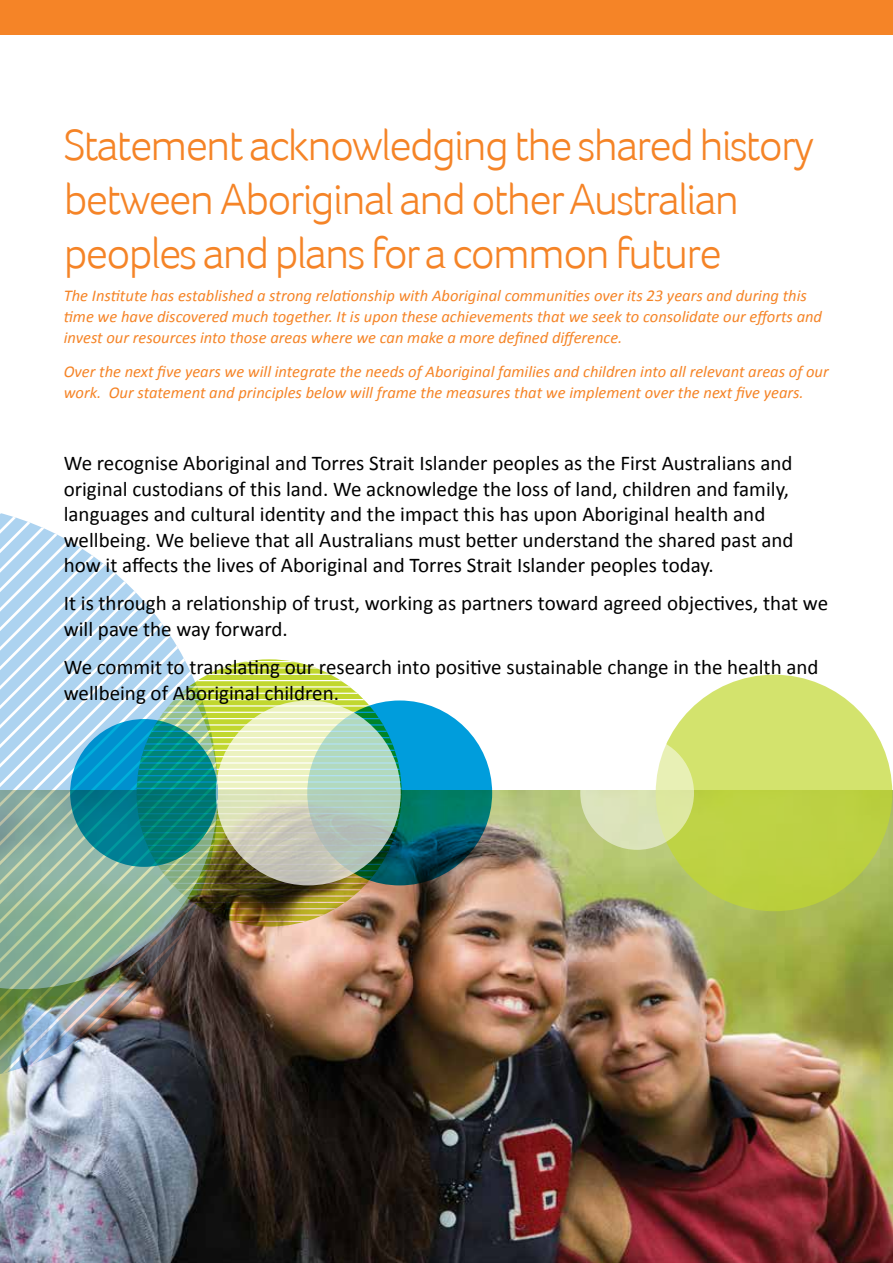
<style>
.page{position:relative;width:893px;height:1263px;background:#fff}
.page>*{position:absolute;margin:0;border:0;box-sizing:border-box;transform-origin:0 0}
.t1{font:300 45px/54px "Foco";letter-spacing:-.04em;color:#f58427}
.t2{font:21px/25.5px "Calibri";color:#000}
.t3{font:italic 16.5px/21px "Calibri";color:#f58427}
</style>
<div class="page">
<img style="left:0;top:791px;width:893px;height:472px">
<div style="left:0;top:0;width:893px;height:34px;background:#f58427"></div>
<svg style="left:137px;top:659px;width:265px;height:267px;background:#a2a92f"></svg>
<hr style="left:137px;top:680px;width:265px;height:1px;background:#fff">
<hr style="left:137px;top:883px;width:265px;height:1px;background:#fff">
<hr style="left:137px;top:705px;width:265px;height:1px;background:#fff">
<hr style="left:137px;top:908px;width:265px;height:1px;background:#fff">
<hr style="left:137px;top:693px;width:265px;height:1px;background:#fff">
<hr style="left:137px;top:895px;width:265px;height:2px;background:#fff">
<hr style="left:137px;top:667px;width:265px;height:1px;background:#fff">
<hr style="left:137px;top:870px;width:265px;height:1px;background:#fff">
<hr style="left:137px;top:718px;width:265px;height:1px;background:#fff">
<hr style="left:137px;top:921px;width:265px;height:1px;background:#fff">
<hr style="left:137px;top:686px;width:265px;height:1px;background:#fff">
<hr style="left:137px;top:889px;width:265px;height:1px;background:#fff">
<hr style="left:137px;top:661px;width:265px;height:1px;background:#fff">
<hr style="left:137px;top:864px;width:265px;height:1px;background:#fff">
<hr style="left:137px;top:712px;width:265px;height:1px;background:#fff">
<hr style="left:137px;top:914px;width:265px;height:2px;background:#fff">
<hr style="left:137px;top:699px;width:265px;height:1px;background:#fff">
<hr style="left:137px;top:902px;width:265px;height:1px;background:#fff">
<hr style="left:137px;top:674px;width:265px;height:1px;background:#fff">
<hr style="left:137px;top:876px;width:265px;height:2px;background:#fff">
<hr style="left:137px;top:927px;width:265px;height:1px;background:#fff">
<svg style="left:307px;top:700px;width:185px;height:185px;background:#017c97"></svg>
<svg style="left:216px;top:700px;width:185px;height:185px;background:#cad9c1"></svg>
<svg style="left:71px;top:542px;width:69px;height:55px"></svg>
<svg style="left:0;top:513px;width:71px;height:84px"></svg>
<svg style="left:227px;top:753px;width:20px;height:156px;background:#aba882"></svg>
<svg style="left:0;top:597px;width:227px;height:312px;background:#88bdbe"></svg>
<img style="left:0;top:909px;width:247px;height:202px">
<svg style="left:656px;top:675px;width:236px;height:236px;background:#c7d956"></svg>
<svg style="left:580px;top:736px;width:114px;height:114px"></svg>
<h1 class="t1" style="left:64px;top:117px;width:752px">Statement acknowledging the shared history between Aboriginal and other Australian peoples and plans for a common future</h1>
<p class="t3" style="left:64px;top:285px;width:760px">The Institute has established a strong relationship with Aboriginal communities over its 23 years and during this time we have discovered much together. It is upon these achievements that we seek to consolidate our efforts and invest our resources into those areas where we can make a more defined difference.</p>
<p class="t3" style="left:64px;top:360px;width:766px">Over the next five years we will integrate the needs of Aboriginal families and children into all relevant areas of our work. Our statement and principles below will frame the measures that we implement over the next five years.</p>
<p class="t2" style="left:64px;top:450px;width:731px">We recognise Aboriginal and Torres Strait Islander peoples as the First Australians and original custodians of this land. We acknowledge the loss of land, children and family, languages and cultural identity and the impact this has upon Aboriginal health and wellbeing. We believe that all Australians must better understand the shared past and how it affects the lives of Aboriginal and Torres Strait Islander peoples today.</p>
<p class="t2" style="left:64px;top:590px;width:766px">It is through a relationship of trust, working as partners toward agreed objectives, that we will pave the way forward.</p>
<p class="t2" style="left:64px;top:654px;width:756px">We commit to translating our research into positive sustainable change in the health and wellbeing of Aboriginal children.</p>
</div>
